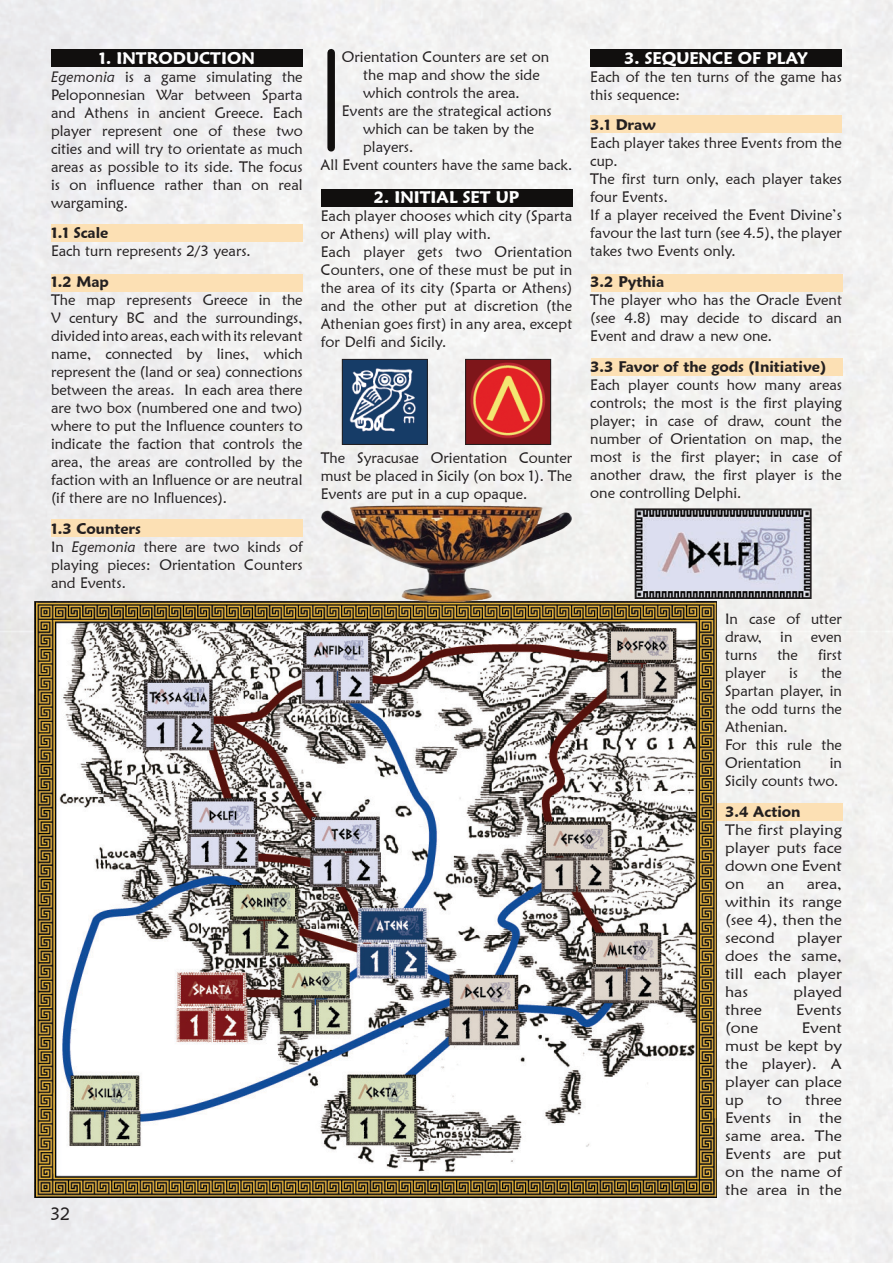
<style>
.page{position:relative;width:893px;height:1263px;background:#f1f1f1}
.page>*{position:absolute;margin:0;border:0;box-sizing:border-box;transform-origin:0 0}
.Numero_pagina{font:18px "Maiandra GD";color:#231f20}
.Gioco_-_Titolo1{font:600 16.5px "Maiandra GD";color:#fff}
.Gioco{font:15px/18px "Maiandra GD";color:#231f20;text-align:justify}
.Gioco-2{font:15px/18px "Maiandra GD";color:#231f20;text-align:justify;scale:1.1 1}
.Gioco_-_Indentato{font:15px/18px "Maiandra GD";color:#231f20}
.Gioco_-_Titolo2{font:600 15px "Maiandra GD";color:#231f20}
.s1{font-style:italic}
</style>
<div class="page">
<div style="left:591px;top:359px;width:251px;height:17px;background:#fce0b4"></div>
<div style="left:590px;top:49px;width:251px;height:17px;background:#110f0e"></div>
<div style="left:591px;top:803px;width:251px;height:17px;background:#fce0b4"></div>
<div style="left:591px;top:275px;width:251px;height:17px;background:#fce0b4"></div>
<div style="left:590px;top:116px;width:251px;height:17px;background:#fce0b4"></div>
<div style="left:321px;top:190px;width:251px;height:17px;background:#110f0e"></div>
<div style="left:51px;top:520px;width:252px;height:17px;background:#fce0b4"></div>
<div style="left:51px;top:275px;width:252px;height:17px;background:#fce0b4"></div>
<div style="left:51px;top:224px;width:252px;height:17px;background:#fce0b4"></div>
<div style="left:51px;top:49px;width:252px;height:17px;background:#110f0e"></div>
<img style="left:344px;top:361px;width:82px;height:82px">
<div style="left:342px;top:359px;width:86px;height:86px;border:1px solid #231f20"></div>
<img style="left:467px;top:361px;width:82px;height:82px">
<div style="left:465px;top:359px;width:86px;height:86px;border:1px solid #231f20"></div>
<img style="left:35px;top:602px;width:682px;height:596px">
<img style="left:637px;top:510px;width:173px;height:87px">
<div style="left:635px;top:508px;width:177px;height:91px;border:1px solid #231f20"></div>
<div style="left:327px;top:53px;width:8px;height:95px;background:#110f0e"></div>
<img style="left:322px;top:506px;width:249px;height:96px">
<p class="Gioco_-_Titolo1" style="left:99px;top:48px;width:158px">1. INTRODUCTION</p>
<p class="Gioco" style="left:51px;top:67px;width:253px"><span class="s1">Egemonia</span> is a game simulating the Peloponnesian War between Sparta and Athens in ancient Greece. Each player represent one of these two cities and will try to orientate as much areas as possible to its side. The focus is on influence rather than on real wargaming.</p>
<p class="Gioco_-_Titolo2" style="left:51px;top:224px;width:59px">1.1 Scale</p>
<p class="Gioco" style="left:51px;top:242px;width:201px">Each turn represents 2/3 years.</p>
<p class="Gioco_-_Titolo2" style="left:51px;top:273px;width:59px">1.2 Map</p>
<p class="Gioco" style="left:51px;top:291px;width:253px">The map represents Greece in the V century BC and the surroundings, divided into areas, each with its relevant name, connected by lines, which represent the (land or sea) connections between the areas. In each area there are two box (numbered one and two) where to put the Influence counters to indicate the faction that controls the area, the areas are controlled by the faction with an Influence or are neutral (if there are no Influences).</p>
<p class="Gioco_-_Titolo2" style="left:51px;top:519px;width:91px">1.3 Counters</p>
<p class="Gioco" style="left:51px;top:537px;width:253px">In <span class="s1">Egemonia</span> there are two kinds of playing pieces: Orientation Counters and Events.</p>
<p class="Gioco_-_Indentato" style="left:363px;top:48px;width:188px;text-indent:-21px">Orientation Counters are set on the map and show the side which controls the area.</p>
<p class="Gioco_-_Indentato" style="left:363px;top:102px;width:190px;text-indent:-21px">Events are the strategical actions which can be taken by the players.</p>
<p class="Gioco" style="left:321px;top:156px;width:253px">All Event counters have the same back.</p>
<p class="Gioco_-_Titolo1" style="left:374px;top:187px;width:147px">2. INITIAL SET UP</p>
<p class="Gioco" style="left:321px;top:207px;width:253px">Each player chooses which city (Sparta or Athens) will play with.</p>
<p class="Gioco" style="left:321px;top:243px;width:253px">Each player gets two Orientation Counters, one of these must be put in the area of its city (Sparta or Athens) and the other put at discretion (the Athenian goes first) in any area, except for Delfi and Sicily.</p>
<p class="Gioco" style="left:321px;top:448px;width:253px">The Syracusae Orientation Counter must be placed in Sicily (on box 1). The Events are put in a cup opaque.</p>
<p class="Numero_pagina" style="left:50px;top:1203px;width:22px">32</p>
<p class="Gioco_-_Titolo1" style="left:624px;top:48px;width:185px">3. SEQUENCE OF PLAY</p>
<p class="Gioco" style="left:590px;top:67px;width:253px">Each of the ten turns of the game has this sequence:</p>
<p class="Gioco_-_Titolo2" style="left:590px;top:116px;width:67px">3.1 Draw</p>
<p class="Gioco" style="left:590px;top:134px;width:253px">Each player takes three Events from the cup.</p>
<p class="Gioco" style="left:590px;top:170px;width:253px">The first turn only, each player takes four Events.</p>
<p class="Gioco" style="left:590px;top:206px;width:253px">If a player received the Event Divine’s favour the last turn (see 4.5), the player takes two Events only.</p>
<p class="Gioco_-_Titolo2" style="left:590px;top:273px;width:75px">3.2 Pythia</p>
<p class="Gioco" style="left:590px;top:291px;width:253px">The player who has the Oracle Event (see 4.8) may decide to discard an Event and draw a new one.</p>
<p class="Gioco_-_Titolo2" style="left:590px;top:357px;width:237px">3.3 Favor of the gods (Initiative)</p>
<p class="Gioco" style="left:590px;top:375px;width:253px">Each player counts how many areas controls; the most is the first playing player; in case of draw, count the number of Orientation on map, the most is the first player; in case of another draw, the first player is the one controlling Delphi.</p>
<p class="Gioco" style="left:725px;top:609px;width:118px">In case of utter draw, in even turns</p>
<p class="Gioco" style="left:777px;top:645px;width:22px">the</p>
<p class="Gioco" style="left:818px;top:645px;width:25px">first</p>
<p class="Gioco" style="left:725px;top:663px;width:118px;text-indent:96px">the Spartan player, in the odd turns the Athenian.</p>
<p class="Gioco" style="left:725px;top:735px;width:118px">For this rule the<br>Orientation</p>
<p class="Gioco" style="left:725px;top:663px;width:42px">player</p>
<p class="Gioco" style="left:789px;top:663px;width:10px">is</p>
<p class="Gioco" style="left:725px;top:753px;width:118px;text-align:right">in<br>Sicily counts two.</p>
<p class="Gioco_-_Titolo2" style="left:725px;top:802px;width:77px">3.4 Action</p>
<p class="Gioco-2" style="left:725px;top:820px;width:108px">The first playing player puts face down one Event on</p>
<p class="Gioco-2" style="left:725px;top:874px;width:108px;text-indent:82px">area, within its range (see 4), then the second</p>
<p class="Gioco-2" style="left:767px;top:874px;width:17px">an</p>
<p class="Gioco-2" style="left:725px;top:928px;width:108px;text-indent:72px">player does the same, till each player has</p>
<p class="Gioco-2" style="left:794px;top:982px;width:45px">played</p>
<p class="Gioco-2" style="left:725px;top:1000px;width:35px">three</p>
<p class="Gioco-2" style="left:796px;top:1000px;width:43px">Events</p>
<p class="Gioco-2" style="left:725px;top:1018px;width:32px">(one</p>
<p class="Gioco-2" style="left:725px;top:1018px;width:108px;text-indent:77px">Event must be kept by the player). A player can place up</p>
<p class="Gioco-2" style="left:725px;top:1090px;width:108px;text-indent:80px">three Events in the same area. The Events are put on the name of the area in the</p>
<p class="Gioco-2" style="left:767px;top:1090px;width:15px">to</p>
</div>
